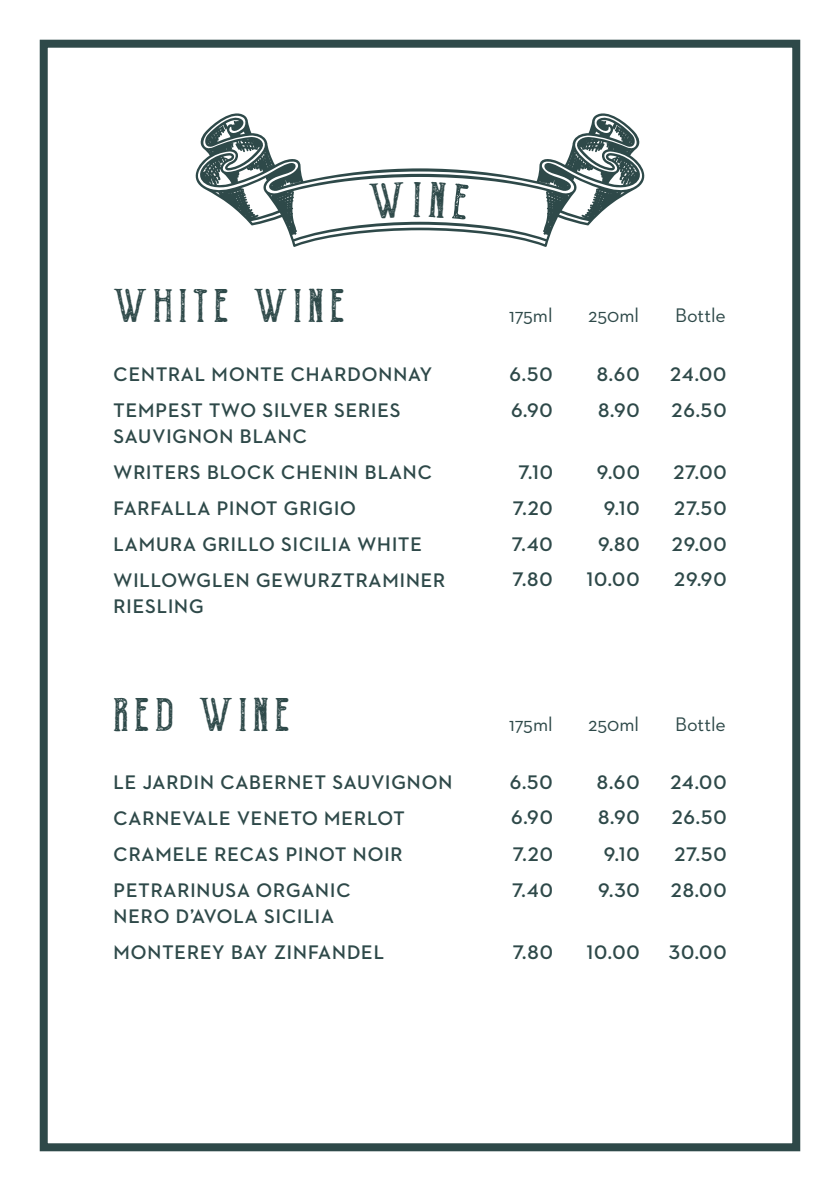
<style>
.page{position:relative;width:840px;height:1191px;background:#fff}
.page>*{position:absolute;margin:0;border:0;box-sizing:border-box;transform-origin:0 0}
.t1{font:44px "The Goldsmith Vintage";letter-spacing:.15em;color:#2e4949}
.t2{font:700 20px/36px "Neutraface 2 Display";letter-spacing:.05em;color:#2e4949}
.t3{font:20px "Neutraface 2 Text";color:#2e4949}
</style>
<div class="page">
<div style="left:40px;top:40px;width:759px;height:1111px;border:8px solid #2e4949"></div>
<svg style="left:195px;top:113px;width:450px;height:134px"></svg>
<h1 class="t1" style="left:113px;top:289px;width:232px">WHITE WINE</h1>
<p class="t2" style="left:113px;top:356px;width:320px">CENTRAL MONTE CHARDONNAY<br>TEMPEST TWO SILVER SERIES</p>
<p class="t2" style="left:113px;top:418px;width:333px">SAUVIGNON BLANC<br>WRITERS BLOCK CHENIN BLANC<br>FARFALLA PINOT GRIGIO<br>LAMURA GRILLO SICILIA WHITE<br>WILLOWGLEN GEWURZTRAMINER</p>
<p class="t2" style="left:113px;top:588px;width:91px">RIESLING</p>
<h1 class="t1" style="left:113px;top:697px;width:177px">RED WINE</h1>
<p class="t2" style="left:113px;top:764px;width:340px">LE JARDIN CABERNET SAUVIGNON<br>CARNEVALE VENETO MERLOT<br>CRAMELE RECAS PINOT NOIR<br>PETRARINUSA ORGANIC</p>
<p class="t2" style="left:113px;top:898px;width:272px">NERO D’AVOLA SICILIA<br>MONTEREY BAY ZINFANDEL</p>
<p class="t3" style="left:508px;top:303px;width:45px">175ml</p>
<p class="t3" style="left:588px;top:303px;width:52px">250ml</p>
<p class="t3" style="left:674px;top:303px;width:52px">Bottle</p>
<p class="t2" style="left:509px;top:356px;width:45px">6.50</p>
<p class="t2" style="left:596px;top:356px;width:44px">8.60</p>
<p class="t2" style="left:670px;top:356px;width:58px">24.00</p>
<p class="t2" style="left:510px;top:393px;width:43px">6.90</p>
<p class="t2" style="left:597px;top:393px;width:43px">8.90</p>
<p class="t2" style="left:671px;top:393px;width:56px">26.50</p>
<p class="t2" style="left:518px;top:455px;width:36px">7.10</p>
<p class="t2" style="left:596px;top:455px;width:44px">9.00</p>
<p class="t2" style="left:673px;top:455px;width:55px">27.00</p>
<p class="t2" style="left:512px;top:490px;width:41px">7.20</p>
<p class="t2" style="left:603px;top:490px;width:37px">9.10</p>
<p class="t2" style="left:673px;top:490px;width:54px">27.50</p>
<p class="t2" style="left:511px;top:526px;width:42px">7.40</p>
<p class="t2" style="left:597px;top:526px;width:43px">9.80</p>
<p class="t2" style="left:671px;top:526px;width:56px">29.00</p>
<p class="t2" style="left:512px;top:562px;width:42px">7.80</p>
<p class="t2" style="left:586px;top:562px;width:54px">10.00</p>
<p class="t2" style="left:673px;top:562px;width:54px">29.90</p>
<p class="t3" style="left:509px;top:711px;width:45px">175ml</p>
<p class="t3" style="left:588px;top:711px;width:52px">250ml</p>
<p class="t3" style="left:674px;top:711px;width:52px">Bottle</p>
<p class="t2" style="left:509px;top:764px;width:45px">6.50</p>
<p class="t2" style="left:596px;top:764px;width:44px">8.60</p>
<p class="t2" style="left:670px;top:764px;width:58px">24.00</p>
<p class="t2" style="left:511px;top:799px;width:43px">6.90</p>
<p class="t2" style="left:597px;top:799px;width:43px">8.90</p>
<p class="t2" style="left:671px;top:799px;width:56px">26.50</p>
<p class="t2" style="left:512px;top:836px;width:41px">7.20</p>
<p class="t2" style="left:603px;top:836px;width:37px">9.10</p>
<p class="t2" style="left:674px;top:836px;width:54px">27.50</p>
<p class="t2" style="left:511px;top:872px;width:42px">7.40</p>
<p class="t2" style="left:598px;top:872px;width:43px">9.30</p>
<p class="t2" style="left:670px;top:872px;width:57px">28.00</p>
<p class="t2" style="left:512px;top:934px;width:42px">7.80</p>
<p class="t2" style="left:586px;top:934px;width:54px">10.00</p>
<p class="t2" style="left:668px;top:934px;width:59px">30.00</p>
</div>
